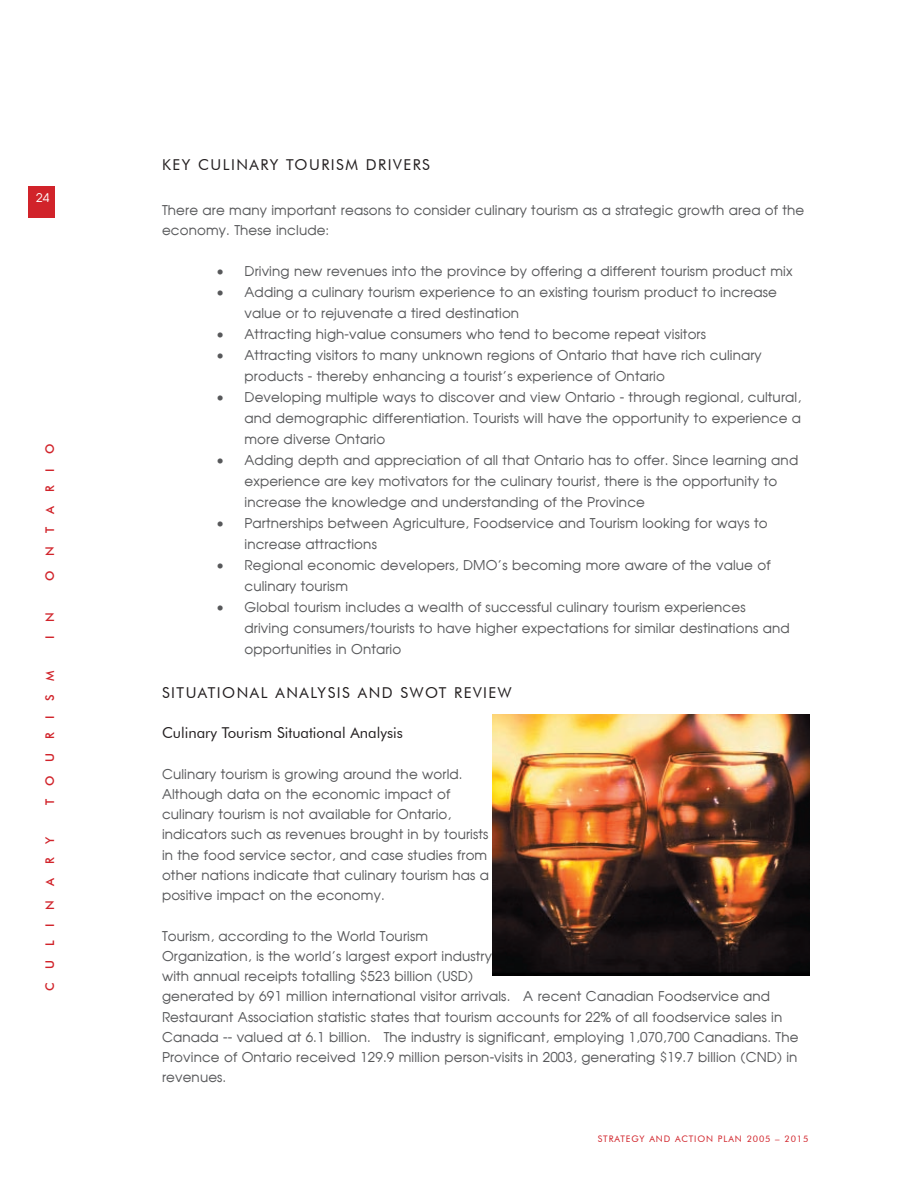
<style>
.page{position:relative;width:918px;height:1188px;background:#fff}
.page>*{position:absolute;margin:0;border:0;box-sizing:border-box;transform-origin:0 0}
.t1{font:15px "Futura BT";letter-spacing:.1em;color:#231f20}
.t2{font:15px "Futura BT";color:#231f20}
.t3{font:13.5px/20.2px "Moderne";letter-spacing:.01em;color:#57585a}
.t4{font:500 12px "Futura BT";letter-spacing:1.15em;color:#d1232a}
.t5{font:12px "Moderne";color:#fff}
.t6{font:9px "Futura BT";letter-spacing:.1em;color:#d1232a}
</style>
<div class="page">
<div style="left:28px;top:186px;width:27px;height:32px;background:#d1232a"></div>
<img style="left:492px;top:714px;width:318px;height:261px">
<p class="t5" style="left:36px;top:190px;width:15px">24</p>
<p class="t4" style="left:43px;top:581px;width:138px;rotate:-90deg">ONTARIO</p>
<p class="t4" style="left:43px;top:639px;width:28px;rotate:-90deg">I N</p>
<p class="t4" style="left:43px;top:805px;width:136px;rotate:-90deg">TOURISM</p>
<p class="t4" style="left:43px;top:991px;width:156px;rotate:-90deg">CULINARY</p>
<p class="t1" style="left:162px;top:156px;width:269px">KEY CULINARY TOURISM DRIVERS</p>
<p class="t3" style="left:162px;top:199px;width:644px">There are many important reasons to consider culinary tourism as a strategic growth area of the economy. These include:</p>
<p class="t3" style="left:216px;top:261px;width:578px">• Driving new revenues into the province by offering a different tourism product mix</p>
<p class="t3" style="left:244px;top:281px;width:534px;line-height:21px;text-indent:-28px">• Adding a culinary tourism experience to an existing tourism product to increase value or to rejuvenate a tired destination</p>
<p class="t3" style="left:216px;top:324px;width:492px">• Attracting high-value consumers who tend to become repeat visitors</p>
<p class="t3" style="left:244px;top:344px;width:519px;line-height:21px;text-indent:-28px">• Attracting visitors to many unknown regions of Ontario that have rich culinary products - thereby enhancing a tourist’s experience of Ontario</p>
<p class="t3" style="left:244px;top:386px;width:558px;line-height:21px;text-align:justify;text-indent:-28px">• Developing multiple ways to discover and view Ontario - through regional, cultural, and demographic differentiation. Tourists will have the opportunity to experience a more diverse Ontario</p>
<p class="t3" style="left:244px;top:449px;width:555px;line-height:21px;text-indent:-28px">• Adding depth and appreciation of all that Ontario has to offer. Since learning and experience are key motivators for the culinary tourist, there is the opportunity to increase the knowledge and understanding of the Province</p>
<p class="t3" style="left:244px;top:512px;width:525px;line-height:21px;text-indent:-28px">• Partnerships between Agriculture, Foodservice and Tourism looking for ways to increase attractions</p>
<p class="t3" style="left:244px;top:554px;width:528px;line-height:21px;text-indent:-28px">• Regional economic developers, DMO’s becoming more aware of the value of culinary tourism</p>
<p class="t3" style="left:244px;top:596px;width:547px;line-height:21px;text-indent:-28px">• Global tourism includes a wealth of successful culinary tourism experiences driving consumers/tourists to have higher expectations for similar destinations and opportunities in Ontario</p>
<p class="t1" style="left:162px;top:684px;width:351px">SITUATIONAL ANALYSIS AND SWOT REVIEW</p>
<p class="t2" style="left:162px;top:724px;width:242px">Culinary Tourism Situational Analysis</p>
<p class="t3" style="left:162px;top:763px;width:329px">Culinary tourism is growing around the world.<br>Although data on the economic impact of culinary tourism is not available for Ontario, indicators such as revenues brought in by tourists in the food service sector, and case studies from other nations indicate that culinary tourism has a positive impact on the economy.</p>
<p class="t3" style="left:162px;top:925px;width:638px">Tourism, according to the World Tourism<br>Organization, is the world’s largest export industry<br>with annual receipts totalling $523 billion (USD)<br>generated by 691 million international visitor arrivals. A recent Canadian Foodservice and Restaurant Association statistic states that tourism accounts for 22% of all foodservice sales in Canada -- valued at 6.1 billion. The industry is significant, employing 1,070,700 Canadians. The Province of Ontario received 129.9 million person-visits in 2003, generating $19.7 billion (CND) in revenues.</p>
<p class="t6" style="left:598px;top:1134px;width:212px">STRATEGY AND ACTION PLAN 2005 – 2015</p>
</div>
